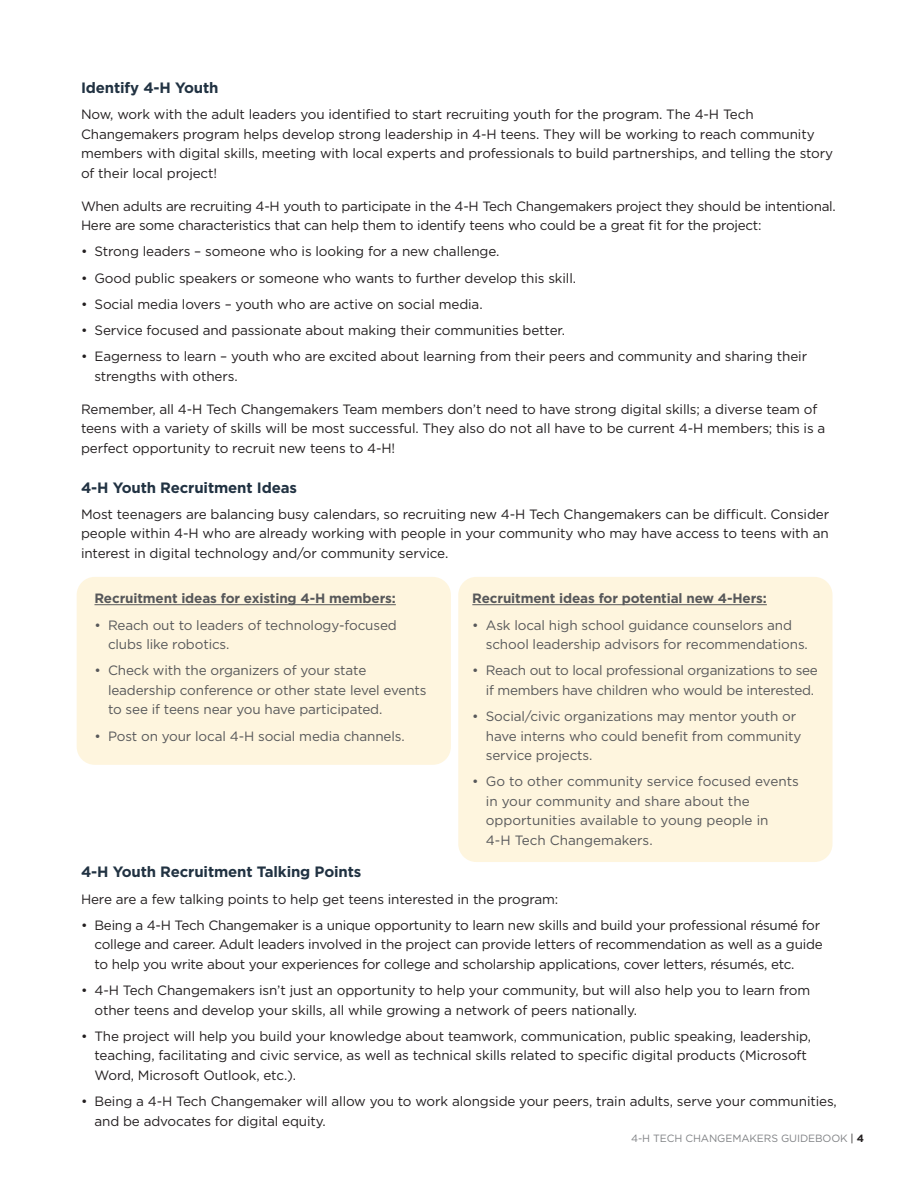
<style>
.page{position:relative;width:918px;height:1188px;background:#fff}
.page>*{position:absolute;margin:0;border:0;box-sizing:border-box;transform-origin:0 0}
.sub_sub{font:700 15px "Gotham";letter-spacing:-.01em;color:#213242}
.Body{font:13.5px/19.5px "Gotham";letter-spacing:-.01em;color:#231f20}
.t1{font:13.5px/19.5px "Gotham";letter-spacing:-.01em;color:#57585a}
.Body-2{font:700 13.5px "Gotham";letter-spacing:-.01em;color:#57585a}
.t2{font:10.5px "Gotham";letter-spacing:-.01em;color:#808285}
.s1{color:#231f20}
.s2{font-weight:700;color:#231f20}
</style>
<div class="page">
<div style="left:458px;top:577px;width:374px;height:285px;background:#fef5de;border-radius:18px"></div>
<div style="left:77px;top:577px;width:374px;height:188px;background:#fef5de;border-radius:18px"></div>
<hr style="left:94px;top:604px;width:302px;height:1px;background:#57585a">
<hr style="left:472px;top:604px;width:295px;height:1px;background:#57585a">
<p class="sub_sub" style="left:81px;top:78px;width:139px">Identify 4-H Youth</p>
<p class="Body" style="left:81px;top:104px;width:754px">Now, work with the adult leaders you identified to start recruiting youth for the program. The 4-H Tech Changemakers program helps develop strong leadership in 4-H teens. They will be working to reach community members with digital skills, meeting with local experts and professionals to build partnerships, and telling the story of their local project!</p>
<p class="Body" style="left:81px;top:196px;width:754px">When adults are recruiting 4-H youth to participate in the 4-H Tech Changemakers project they should be intentional.<br>Here are some characteristics that can help them to identify teens who could be a great fit for the project:</p>
<p class="Body" style="left:81px;top:242px;width:418px">• Strong leaders – someone who is looking for a new challenge.</p>
<p class="Body" style="left:81px;top:268px;width:494px">• Good public speakers or someone who wants to further develop this skill.</p>
<p class="Body" style="left:81px;top:294px;width:401px">• Social media lovers – youth who are active on social media.</p>
<p class="Body" style="left:81px;top:320px;width:484px">• Service focused and passionate about making their communities better.</p>
<p class="Body" style="left:94px;top:347px;width:714px;text-indent:-14px">• Eagerness to learn – youth who are excited about learning from their peers and community and sharing their strengths with others.</p>
<p class="Body" style="left:81px;top:399px;width:746px">Remember, all 4-H Tech Changemakers Team members don’t need to have strong digital skills; a diverse team of teens with a variety of skills will be most successful. They also do not all have to be current 4-H members; this is a perfect opportunity to recruit new teens to 4-H!</p>
<p class="sub_sub" style="left:81px;top:477px;width:218px">4-H Youth Recruitment Ideas</p>
<p class="Body" style="left:81px;top:504px;width:750px;text-align:justify">Most teenagers are balancing busy calendars, so recruiting new 4-H Tech Changemakers can be difficult. Consider people within 4-H who are already working with people in your community who may have access to teens with an interest in digital technology and/or community service.</p>
<p class="Body-2" style="left:94px;top:590px;width:303px">Recruitment ideas for existing 4-H members:</p>
<p class="t1" style="left:108px;top:615px;width:290px;text-indent:-14px">• Reach out to leaders of technology-focused clubs like robotics.</p>
<p class="t1" style="left:108px;top:661px;width:320px;text-indent:-14px">• Check with the organizers of your state leadership conference or other state level events to see if teens near you have participated.</p>
<p class="t1" style="left:94px;top:726px;width:310px">• Post on your local 4-H social media channels.</p>
<p class="Body-2" style="left:472px;top:590px;width:296px">Recruitment ideas for potential new 4-Hers:</p>
<p class="t1" style="left:486px;top:615px;width:322px;text-indent:-14px">• Ask local high school guidance counselors and school leadership advisors for recommendations.</p>
<p class="t1" style="left:472px;top:661px;width:347px;text-align:center">• Reach out to local professional organizations to see if members have children who would be interested.</p>
<p class="t1" style="left:486px;top:706px;width:317px;text-indent:-14px">• Social/civic organizations may mentor youth or have interns who could benefit from community service projects.</p>
<p class="t1" style="left:486px;top:772px;width:315px;text-indent:-14px">• Go to other community service focused events in your community and share about the opportunities available to young people in<br>4-H Tech Changemakers.</p>
<p class="sub_sub" style="left:81px;top:862px;width:282px">4-H Youth Recruitment Talking Points</p>
<p class="Body" style="left:81px;top:889px;width:479px">Here are a few talking points to help get teens interested in the program:</p>
<p class="Body" style="left:94px;top:915px;width:730px;text-indent:-14px">• Being a 4-H Tech Changemaker is a unique opportunity to learn new skills and build your professional résumé for college and career. Adult leaders involved in the project can provide letters of recommendation as well as a guide to help you write about your experiences for college and scholarship applications, cover letters, résumés, etc.</p>
<p class="Body" style="left:94px;top:980px;width:717px;text-indent:-14px">• 4-H Tech Changemakers isn’t just an opportunity to help your community, but will also help you to learn from other teens and develop your skills, all while growing a network of peers nationally.</p>
<p class="Body" style="left:94px;top:1026px;width:718px;text-indent:-14px">• The project will help you build your knowledge about teamwork, communication, public speaking, leadership, teaching, facilitating and civic service, as well as technical skills related to specific digital products (Microsoft<br>Word, Microsoft Outlook, etc.).</p>
<p class="Body" style="left:94px;top:1091px;width:744px;text-indent:-14px">• Being a 4-H Tech Changemaker will allow you to work alongside your peers, train adults, serve your communities, and be advocates for digital equity.</p>
<p class="t2" style="left:631px;top:1132px;width:234px">4-H TECH CHANGEMAKERS GUIDEBOOK <span class="s1">|</span> <span class="s2">4</span></p>
</div>
